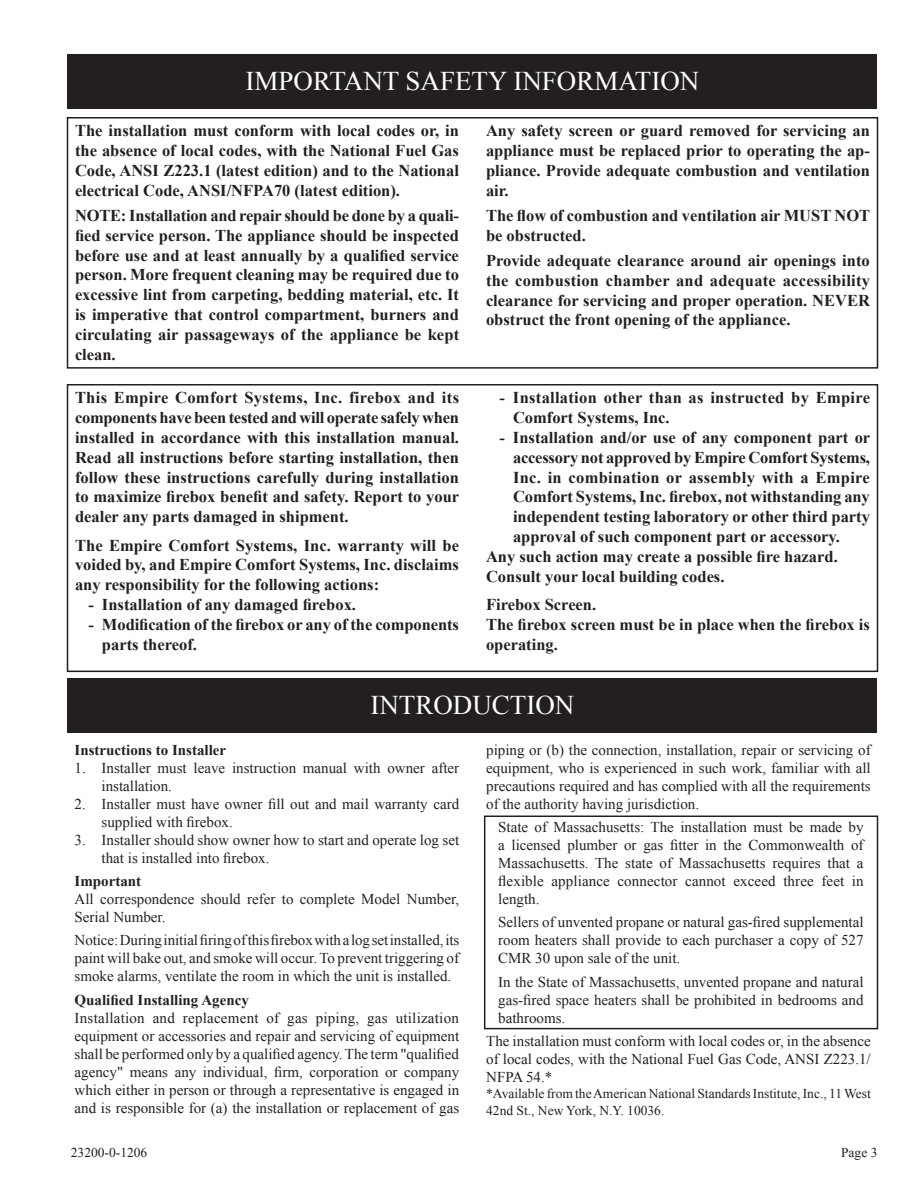
<style>
.page{position:relative;width:918px;height:1188px;background:#fff}
.page>*{position:absolute;margin:0;border:0;box-sizing:border-box;transform-origin:0 0}
.t1{font:27px "Times New Roman";color:#fff}
.t2{font:700 16.5px/19.8px "Times New Roman";color:#231f20;text-align:justify}
.t3{font:700 16.5px/19.8px "Times New Roman";letter-spacing:.02em;color:#231f20}
.t4{font:15px/18px "Times New Roman";color:#231f20;text-align:justify}
.t5{font:700 15px "Times New Roman";color:#231f20}
.t6{font:13.5px/16.2px "Times New Roman";color:#231f20}
</style>
<div class="page">
<div style="left:67px;top:117px;width:811px;height:252px;border:2px solid #231f20"></div>
<div style="left:67px;top:384px;width:811px;height:288px;border:2px solid #231f20"></div>
<div style="left:484px;top:816px;width:394px;height:213px;border:2px solid #231f20"></div>
<div style="left:67px;top:54px;width:810px;height:54px;background:#231f20"></div>
<div style="left:67px;top:678px;width:810px;height:54px;background:#231f20"></div>
<h1 class="t1" style="left:246px;top:63px;width:455px">IMPORTANT SAFETY INFORMATION</h1>
<p class="t2" style="left:75px;top:121px;width:386px">The installation must conform with local codes or, in the absence of local codes, with the National Fuel Gas Code, ANSI Z223.1 (latest edition) and to the National electrical Code, ANSI/NFPA70 (latest edition).</p>
<p class="t2" style="left:75px;top:205px;width:386px">NOTE: Installation and repair should be done by a quali&shy;fied service person. The appliance should be inspected before use and at least annually by a qualified service person. More frequent cleaning may be required due to excessive lint from carpeting, bedding material, etc. It is imperative that control compartment, burners and circulating air passageways of the appliance be kept clean.</p>
<p class="t2" style="left:75px;top:388px;width:386px">This Empire Comfort Systems, Inc. firebox and its components have been tested and will operate safely when installed in accordance with this installation manual.<br>Read all instructions before starting installation, then follow these instructions carefully during installation to maximize firebox benefit and safety. Report to your dealer any parts damaged in shipment.</p>
<p class="t2" style="left:75px;top:535px;width:386px">The Empire Comfort Systems, Inc. warranty will be voided by, and Empire Comfort Systems, Inc. disclaims any responsibility for the following actions:</p>
<p class="t2" style="left:88px;top:594px;width:269px">- Installation of any damaged firebox.</p>
<p class="t2" style="left:102px;top:614px;width:359px;text-indent:-13px">- Modification of the firebox or any of the components parts thereof.</p>
<p class="t2" style="left:486px;top:121px;width:386px">Any safety screen or guard removed for servicing an appliance must be replaced prior to operating the ap&shy;pliance. Provide adequate combustion and ventilation air.</p>
<p class="t2" style="left:486px;top:205px;width:386px">The flow of combustion and ventilation air MUST NOT be obstructed.</p>
<p class="t2" style="left:486px;top:250px;width:386px">Provide adequate clearance around air openings into the combustion chamber and adequate accessibility clearance for servicing and proper operation. NEVER obstruct the front opening of the appliance.</p>
<p class="t3" style="left:513px;top:388px;width:359px;text-indent:-14px">- Installation other than as instructed by Empire<br>Comfort Systems, Inc.</p>
<p class="t2" style="left:500px;top:427px;width:372px">- Installation and/or use of any component part or</p>
<p class="t2" style="left:513px;top:447px;width:359px">accessory not approved by Empire Comfort Systems,</p>
<p class="t3" style="left:513px;top:467px;width:358px">Inc. in combination or assembly with a Empire</p>
<p class="t2" style="left:513px;top:487px;width:358px">Comfort Systems, Inc. firebox, not withstanding any</p>
<p class="t2" style="left:513px;top:506px;width:358px">independent testing laboratory or other third party</p>
<p class="t2" style="left:513px;top:526px;width:329px">approval of such component part or accessory.</p>
<p class="t2" style="left:486px;top:546px;width:353px">Any such action may create a possible fire hazard.</p>
<p class="t2" style="left:486px;top:566px;width:240px">Consult your local building codes.</p>
<p class="t2" style="left:486px;top:594px;width:385px;text-align:left">Firebox Screen.<br>The firebox screen must be in place when the firebox is operating.</p>
<h1 class="t1" style="left:371px;top:687px;width:205px">INTRODUCTION</h1>
<p class="t5" style="left:75px;top:739px;width:153px">Instructions to Installer</p>
<p class="t4" style="left:102px;top:758px;width:359px;text-indent:-27px">1. Installer must leave instruction manual with owner after installation.</p>
<p class="t4" style="left:102px;top:794px;width:359px;text-indent:-27px">2. Installer must have owner fill out and mail warranty card supplied with firebox.</p>
<p class="t4" style="left:102px;top:830px;width:359px;text-indent:-27px">3. Installer should show owner how to start and operate log set that is installed into firebox.</p>
<p class="t5" style="left:75px;top:871px;width:68px">Important</p>
<p class="t4" style="left:75px;top:890px;width:386px">All correspondence should refer to complete Model Number,<br>Serial Number.</p>
<p class="t4" style="left:75px;top:931px;width:386px">Notice: During initial firing of this firebox with a log set installed, its paint will bake out, and smoke will occur. To prevent triggering of smoke alarms, ventilate the room in which the unit is installed.</p>
<p class="t5" style="left:75px;top:989px;width:176px">Qualified Installing Agency</p>
<p class="t4" style="left:75px;top:1009px;width:386px">Installation and replacement of gas piping, gas utilization equipment or accessories and repair and servicing of equipment shall be performed only by a qualified agency. The term "qualified agency" means any individual, firm, corporation or company which either in person or through a representative is engaged in and is responsible for (a) the installation or replacement of gas</p>
<p class="t4" style="left:486px;top:740px;width:386px">piping or (b) the connection, installation, repair or servicing of equipment, who is experienced in such work, familiar with all precautions required and has complied with all the requirements of the authority having jurisdiction.</p>
<p class="t4" style="left:498px;top:818px;width:367px">State of Massachusetts: The installation must be made by a licensed plumber or gas fitter in the Commonwealth of Massachusetts. The state of Massachusetts requires that a flexible appliance connector cannot exceed three feet in length.</p>
<p class="t4" style="left:498px;top:913px;width:367px">Sellers of unvented propane or natural gas-fired supplemental room heaters shall provide to each purchaser a copy of 527<br>CMR 30 upon sale of the unit.</p>
<p class="t4" style="left:498px;top:973px;width:367px">In the State of Massachusetts, unvented propane and natural gas-fired space heaters shall be prohibited in bedrooms and bathrooms.</p>
<p class="t4" style="left:486px;top:1032px;width:386px">The installation must conform with local codes or, in the absence of local codes, with the National Fuel Gas Code, ANSI Z223.1/ NFPA 54.*</p>
<p class="t6" style="left:486px;top:1086px;width:386px">*Available from the American National Standards Institute, Inc., 11 West<br>42nd St., New York, N.Y. 10036.</p>
<p class="t6" style="left:71px;top:1144px;width:78px">23200-0-1206</p>
<p class="t6" style="left:841px;top:1144px;width:38px">Page 3</p>
</div>
